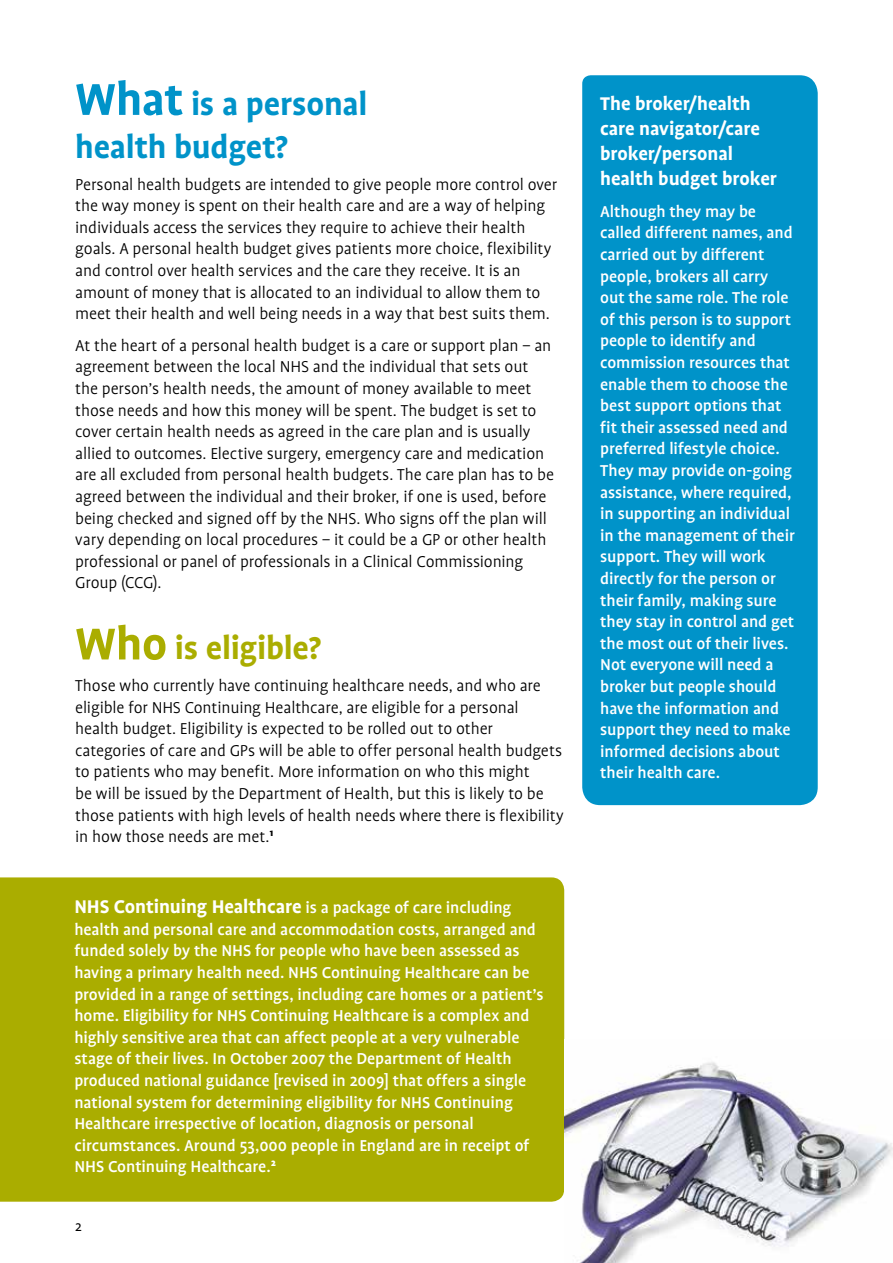
<style>
.page{position:relative;width:893px;height:1263px;background:#fff}
.page>*{position:absolute;margin:0;border:0;box-sizing:border-box;transform-origin:0 0}
.t1{font:700 36px/43.2px "Profile";letter-spacing:-.01em;color:#0093c9}
.t2{font:700 36px "Profile";letter-spacing:-.01em;color:#aaad00}
.t3{font:700 21px/25.2px "Profile";letter-spacing:-.005em;color:#fff}
.t4{font:300 18px/21.6px "Profile";letter-spacing:-.01em;color:#000}
.t5{font:500 18px/21.6px "Profile";letter-spacing:-.005em;color:#fff}
.t6{font:15px "Profile";color:#000}
.s1{font-size:51px}
.s2{font-weight:700;font-size:21px}
</style>
<div class="page">
<div style="left:582px;top:75px;width:236px;height:730px;background:#0093c9"></div>
<div style="left:0;top:877px;width:564px;height:325px;background:#aaad00"></div>
<img style="left:564px;top:1062px;width:329px;height:201px">
<h2 class="t1" style="left:75px;top:82px;width:294px"><span class="s1">What</span> is a personal health budget?</h2>
<p class="t4" style="left:75px;top:173px;width:483px">Personal health budgets are intended to give people more control over the way money is spent on their health care and are a way of helping individuals access the services they require to achieve their health goals. A personal health budget gives patients more choice, flexibility and control over health services and the care they receive. It is an amount of money that is allocated to an individual to allow them to meet their health and well being needs in a way that best suits them.</p>
<p class="t4" style="left:75px;top:335px;width:480px">At the heart of a personal health budget is a care or support plan – an agreement between the local NHS and the individual that sets out the person’s health needs, the amount of money available to meet those needs and how this money will be spent. The budget is set to cover certain health needs as agreed in the care plan and is usually allied to outcomes. Elective surgery, emergency care and medication are all excluded from personal health budgets. The care plan has to be agreed between the individual and their broker, if one is used, before being checked and signed off by the NHS. Who signs off the plan will vary depending on local procedures – it could be a GP or other health professional or panel of professionals in a Clinical Commissioning Group (CCG).</p>
<h2 class="t2" style="left:75px;top:629px;width:248px"><span class="s1">Who</span> is eligible?</h2>
<p class="t4" style="left:75px;top:675px;width:490px">Those who currently have continuing healthcare needs, and who are eligible for NHS Continuing Healthcare, are eligible for a personal health budget. Eligibility is expected to be rolled out to other categories of care and GPs will be able to offer personal health budgets to patients who may benefit. More information on who this might<br>be will be issued by the Department of Health, but this is likely to be those patients with high levels of health needs where there is flexibility in how those needs are met.<sup>1</sup></p>
<p class="t5" style="left:74px;top:897px;width:471px"><span class="s2">NHS Continuing Healthcare</span> is a package of care including health and personal care and accommodation costs, arranged and funded solely by the NHS for people who have been assessed as having a primary health need. NHS Continuing Healthcare can be provided in a range of settings, including care homes or a patient’s home. Eligibility for NHS Continuing Healthcare is a complex and highly sensitive area that can affect people at a very vulnerable stage of their lives. In October 2007 the Department of Health produced national guidance [revised in 2009] that offers a single national system for determining eligibility for NHS Continuing Healthcare irrespective of location, diagnosis or personal circumstances. Around 53,000 people in England are in receipt of NHS Continuing Healthcare.<sup>2</sup></p>
<p class="t6" style="left:75px;top:1219px;width:8px">2</p>
<p class="t3" style="left:600px;top:90px;width:178px">The broker/health care navigator/care broker/personal health budget broker</p>
<p class="t5" style="left:600px;top:200px;width:196px">Although they may be called different names, and carried out by different people, brokers all carry out the same role. The role of this person is to support people to identify and commission resources that enable them to choose the best support options that fit their assessed need and preferred lifestyle choice.<br>They may provide on-going assistance, where required, in supporting an individual in the management of their support. They will work directly for the person or their family, making sure they stay in control and get the most out of their lives.<br>Not everyone will need a broker but people should have the information and support they need to make informed decisions about their health care.</p>
</div>
